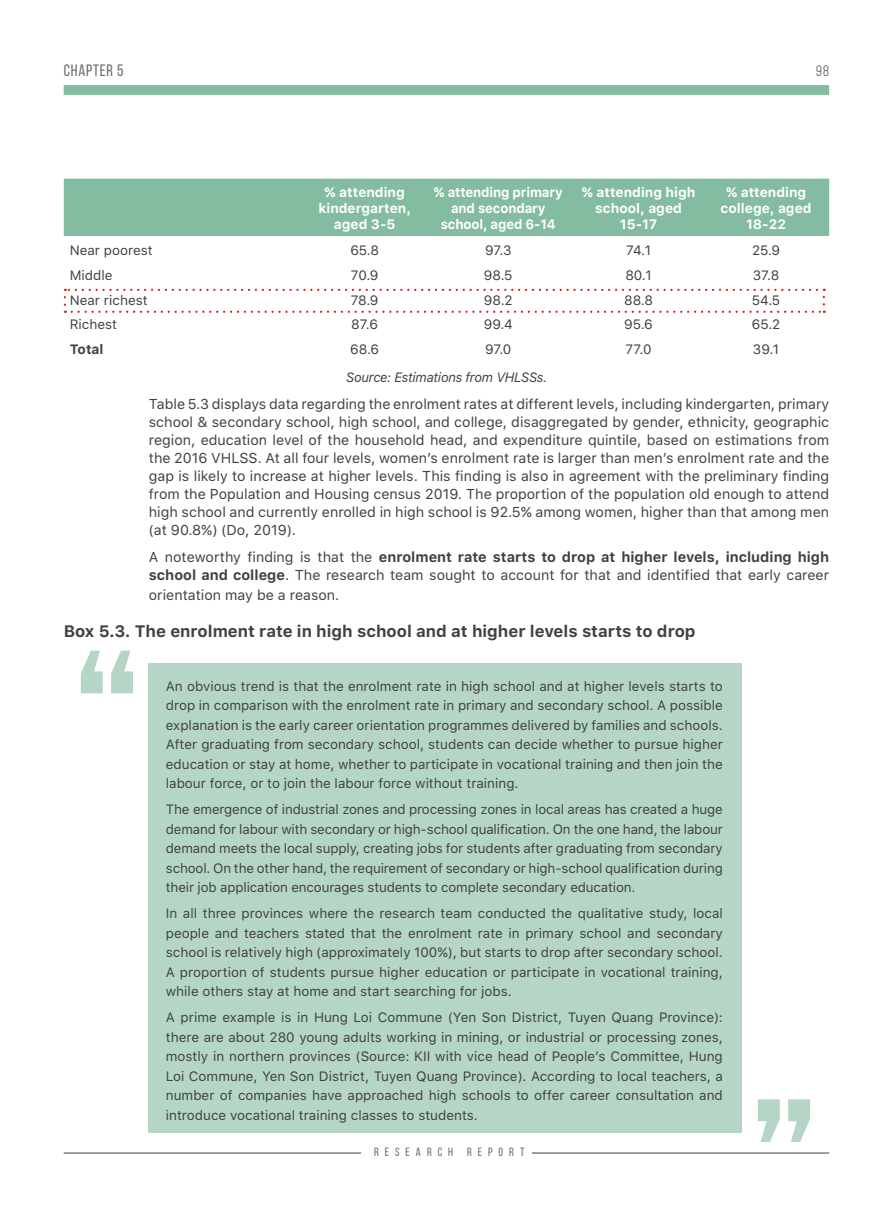
<style>
.page{position:relative;width:893px;height:1212px;background:#fff}
.page>*{position:absolute;margin:0;border:0;box-sizing:border-box;transform-origin:0 0}
.t1{font:700 16.5px "SFUI Text";color:#414042}
.t2{font:16.5px "SVN Bebas Neue";letter-spacing:.05em;color:#6d6e71}
.t3{font:15px "SVN Bebas Neue";color:#414042}
.t4{font:14.25px/18px "SFUI Text";color:#414042;text-align:justify}
.t5{font:13.5px/19.5px "SFUI Text";color:#414042;text-align:justify}
.t6{font:700 13.5px/15.6px "SFUI Text";color:#fff;text-align:center}
.t7{font:700 13.5px/15.6px "SFUI Text";color:#fff;text-align:center;scale:.96 1}
.t8{font:italic 13.5px "SFUI Text";letter-spacing:-.02em;color:#414042;scale:.96 1}
.t9{font:700 13.5px "SFUI Text";color:#414042}
.t10{font:12px "SVN Bebas Neue";letter-spacing:.5em;color:#6d6e71}
.s1{font-weight:700}
</style>
<div class="page">
<div style="left:64px;top:85px;width:765px;height:10px;background:#84bca1"></div>
<hr style="left:64px;top:1153px;width:297px;height:1px;background:#414042">
<hr style="left:532px;top:1153px;width:297px;height:1px;background:#414042">
<div style="left:149px;top:663px;width:593px;height:470px;background:#b5d6c6"></div>
<svg style="left:758px;top:1099px;width:52px;height:43px"></svg>
<svg style="left:81px;top:651px;width:52px;height:42px"></svg>
<svg style="left:64px;top:297px;width:2px;height:16px"></svg>
<svg style="left:72px;top:311px;width:753px;height:2px"></svg>
<svg style="left:65px;top:289px;width:752px;height:2px"></svg>
<div style="left:64px;top:179px;width:765px;height:57px;background:#84bca1"></div>
<p class="t2" style="left:64px;top:59px;width:62px">CHAPTER 5</p>
<p class="t3" style="left:816px;top:61px;width:15px">98</p>
<p class="t6" style="left:318px;top:184px;width:94px">% attending kindergarten, aged 3-5</p>
<p class="t7" style="left:434px;top:184px;width:136px">% attending primary and secondary school, aged 6-14</p>
<p class="t6" style="left:582px;top:184px;width:115px">% attending high school, aged<br>15-17</p>
<p class="t6" style="left:721px;top:184px;width:92px">% attending college, aged<br>18-22</p>
<p class="t5" style="left:70px;top:241px;width:84px">Near poorest</p>
<p class="t5" style="left:350px;top:241px;width:30px">65.8</p>
<p class="t5" style="left:485px;top:241px;width:28px">97.3</p>
<p class="t5" style="left:626px;top:241px;width:26px">74.1</p>
<p class="t5" style="left:752px;top:241px;width:30px">25.9</p>
<p class="t5" style="left:70px;top:266px;width:44px">Middle</p>
<p class="t5" style="left:351px;top:266px;width:29px">70.9</p>
<p class="t5" style="left:484px;top:266px;width:30px">98.5</p>
<p class="t5" style="left:625px;top:266px;width:28px">80.1</p>
<p class="t5" style="left:753px;top:266px;width:28px">37.8</p>
<p class="t5" style="left:70px;top:290px;width:79px">Near richest</p>
<p class="t5" style="left:351px;top:290px;width:29px">78.9</p>
<p class="t5" style="left:484px;top:290px;width:30px">98.2</p>
<p class="t5" style="left:624px;top:290px;width:30px">88.8</p>
<p class="t5" style="left:752px;top:290px;width:30px">54.5</p>
<p class="t5" style="left:70px;top:315px;width:49px">Richest</p>
<p class="t5" style="left:351px;top:315px;width:28px">87.6</p>
<p class="t5" style="left:484px;top:315px;width:30px">99.4</p>
<p class="t5" style="left:624px;top:315px;width:30px">95.6</p>
<p class="t5" style="left:752px;top:315px;width:30px">65.2</p>
<p class="t9" style="left:70px;top:340px;width:35px">Total</p>
<p class="t5" style="left:350px;top:340px;width:30px">68.6</p>
<p class="t5" style="left:485px;top:340px;width:28px">97.0</p>
<p class="t5" style="left:626px;top:340px;width:27px">77.0</p>
<p class="t5" style="left:753px;top:340px;width:28px">39.1</p>
<p class="t8" style="left:346px;top:368px;width:211px">Source: Estimations from VHLSSs.</p>
<p class="t4" style="left:149px;top:396px;width:682px">Table 5.3 displays data regarding the enrolment rates at different levels, including kindergarten, primary school &amp; secondary school, high school, and college, disaggregated by gender, ethnicity, geographic region, education level of the household head, and expenditure quintile, based on estimations from the 2016 VHLSS. At all four levels, women’s enrolment rate is larger than men’s enrolment rate and the gap is likely to increase at higher levels. This finding is also in agreement with the preliminary finding from the Population and Housing census 2019. The proportion of the population old enough to attend high school and currently enrolled in high school is 92.5% among women, higher than that among men (at 90.8%) (Do, 2019).</p>
<p class="t4" style="left:149px;top:548px;width:682px">A noteworthy finding is that the <span class="s1">enrolment rate starts to drop at higher levels, including high school and college</span>. The research team sought to account for that and identified that early career</p>
<p class="t4" style="left:149px;top:586px;width:192px">orientation may be a reason.</p>
<p class="t1" style="left:64px;top:619px;width:633px">Box 5.3. The enrolment rate in high school and at higher levels starts to drop</p>
<p class="t5" style="left:166px;top:677px;width:558px">An obvious trend is that the enrolment rate in high school and at higher levels starts to drop in comparison with the enrolment rate in primary and secondary school. A possible explanation is the early career orientation programmes delivered by families and schools.<br>After graduating from secondary school, students can decide whether to pursue higher education or stay at home, whether to participate in vocational training and then join the labour force, or to join the labour force without training.</p>
<p class="t5" style="left:166px;top:800px;width:558px">The emergence of industrial zones and processing zones in local areas has created a huge demand for labour with secondary or high-school qualification. On the one hand, the labour demand meets the local supply, creating jobs for students after graduating from secondary school. On the other hand, the requirement of secondary or high-school qualification during their job application encourages students to complete secondary education.</p>
<p class="t5" style="left:166px;top:904px;width:559px">In all three provinces where the research team conducted the qualitative study, local people and teachers stated that the enrolment rate in primary school and secondary school is relatively high (approximately 100%), but starts to drop after secondary school.<br>A proportion of students pursue higher education or participate in vocational training, while others stay at home and start searching for jobs.</p>
<p class="t5" style="left:166px;top:1008px;width:559px">A prime example is in Hung Loi Commune (Yen Son District, Tuyen Quang Province): there are about 280 young adults working in mining, or industrial or processing zones, mostly in northern provinces (Source: KII with vice head of People’s Committee, Hung Loi Commune, Yen Son District, Tuyen Quang Province). According to local teachers, a number of companies have approached high schools to offer career consultation and introduce vocational training classes to students.</p>
<p class="t10" style="left:374px;top:1143px;width:152px">RESEARCH REPORT</p>
</div>
